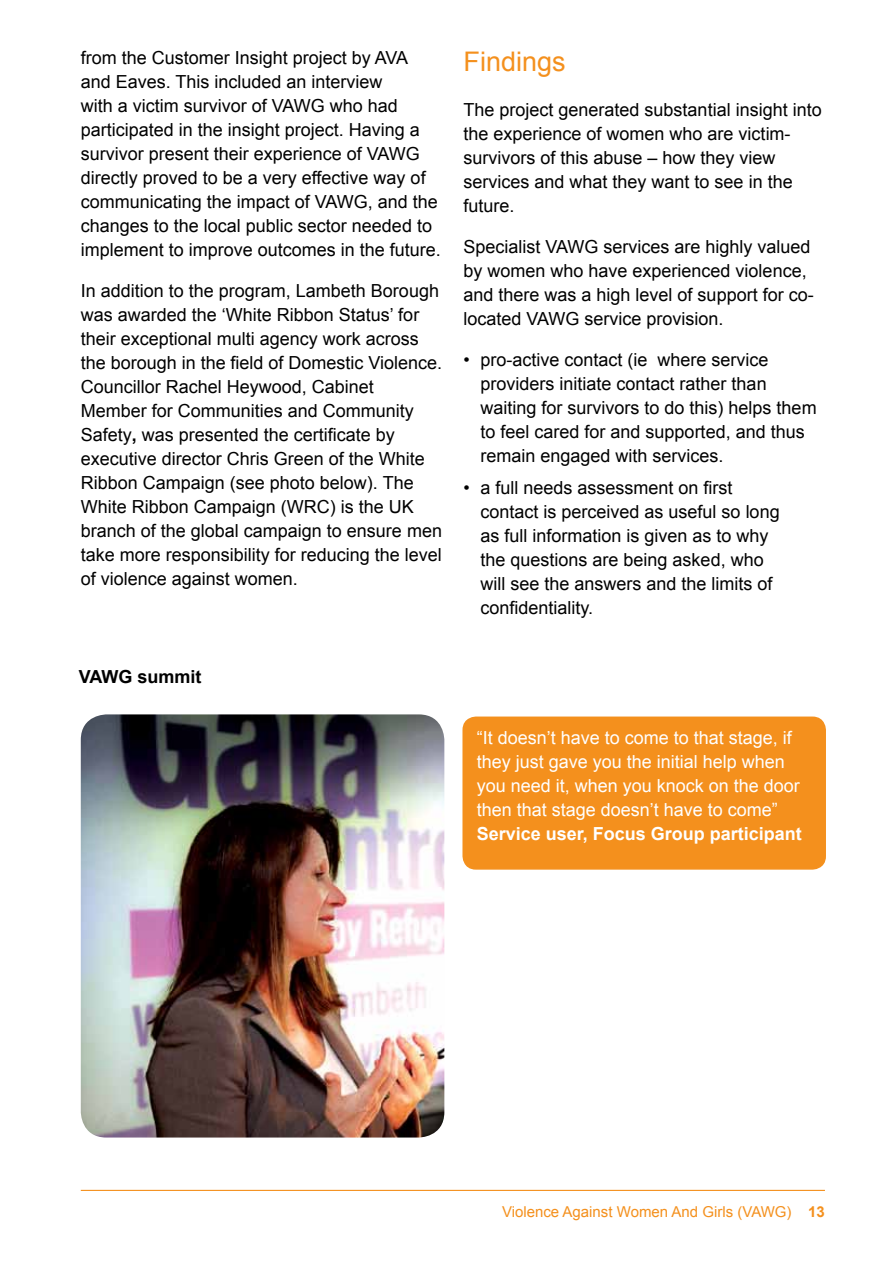
<style>
.page{position:relative;width:893px;height:1263px;background:#fff}
.page>*{position:absolute;margin:0;border:0;box-sizing:border-box;transform-origin:0 0}
.t1{font:27px "Arial";color:#f4901d}
.t2{font:18px/24px "Arial";color:#000}
.t3{font:18px/24px "Arial";color:#fff}
.t4{font:700 18px "Arial";color:#fff}
.t5{font:700 18px "Arial";color:#000}
.t6{font:15px "Arial";color:#f4901d}
.s1{font-weight:700}
</style>
<div class="page">
<hr style="left:81px;top:1190px;width:744px;height:1px;background:#f4901d">
<img style="left:81px;top:714px;width:363px;height:423px">
<div style="left:463px;top:717px;width:362px;height:152px;background:#f4901d;border-radius:13px"></div>
<div style="left:462px;top:716px;width:364px;height:154px;border:2px solid #f4901d;border-radius:13px"></div>
<p class="t2" style="left:81px;top:46px;width:362px">from the Customer Insight project by AVA and Eaves. This included an interview<br>with a victim survivor of VAWG who had participated in the insight project. Having a survivor present their experience of VAWG directly proved to be a very effective way of communicating the impact of VAWG, and the changes to the local public sector needed to implement to improve outcomes in the future.</p>
<p class="t2" style="left:81px;top:279px;width:363px">In addition to the program, Lambeth Borough was awarded the ‘White Ribbon Status’ for their exceptional multi agency work across the borough in the field of Domestic Violence.<br>Councillor Rachel Heywood, Cabinet Member for Communities and Community Safety<span class="s1">,</span> was presented the certificate by executive director Chris Green of the White Ribbon Campaign (see photo below). The White Ribbon Campaign (WRC) is the UK branch of the global campaign to ensure men take more responsibility for reducing the level of violence against women.</p>
<p class="t5" style="left:79px;top:665px;width:124px">VAWG summit</p>
<h1 class="t1" style="left:463px;top:44px;width:104px">Findings</h1>
<p class="t2" style="left:463px;top:98px;width:360px">The project generated substantial insight into the experience of women who are victim&shy;survivors of this abuse – how they view services and what they want to see in the future.</p>
<p class="t2" style="left:463px;top:235px;width:352px">Specialist VAWG services are highly valued by women who have experienced violence, and there was a high level of support for co&shy;located VAWG service provision.</p>
<p class="t2" style="left:480px;top:348px;width:338px;text-indent:-17px">• pro-active contact (ie where service providers initiate contact rather than waiting for survivors to do this) helps them to feel cared for and supported, and thus remain engaged with services.</p>
<p class="t2" style="left:480px;top:476px;width:301px;text-indent:-17px">• a full needs assessment on first contact is perceived as useful so long as full information is given as to why the questions are being asked, who will see the answers and the limits of confidentiality.</p>
<p class="t3" style="left:477px;top:726px;width:325px">“It doesn’t have to come to that stage, if they just gave you the initial help when you need it, when you knock on the door then that stage doesn’t have to come”</p>
<p class="t4" style="left:477px;top:822px;width:327px">Service user, Focus Group participant</p>
<p class="t6" style="left:502px;top:1202px;width:324px">Violence Against Women And Girls (VAWG) <span class="s1">13</span></p>
</div>
